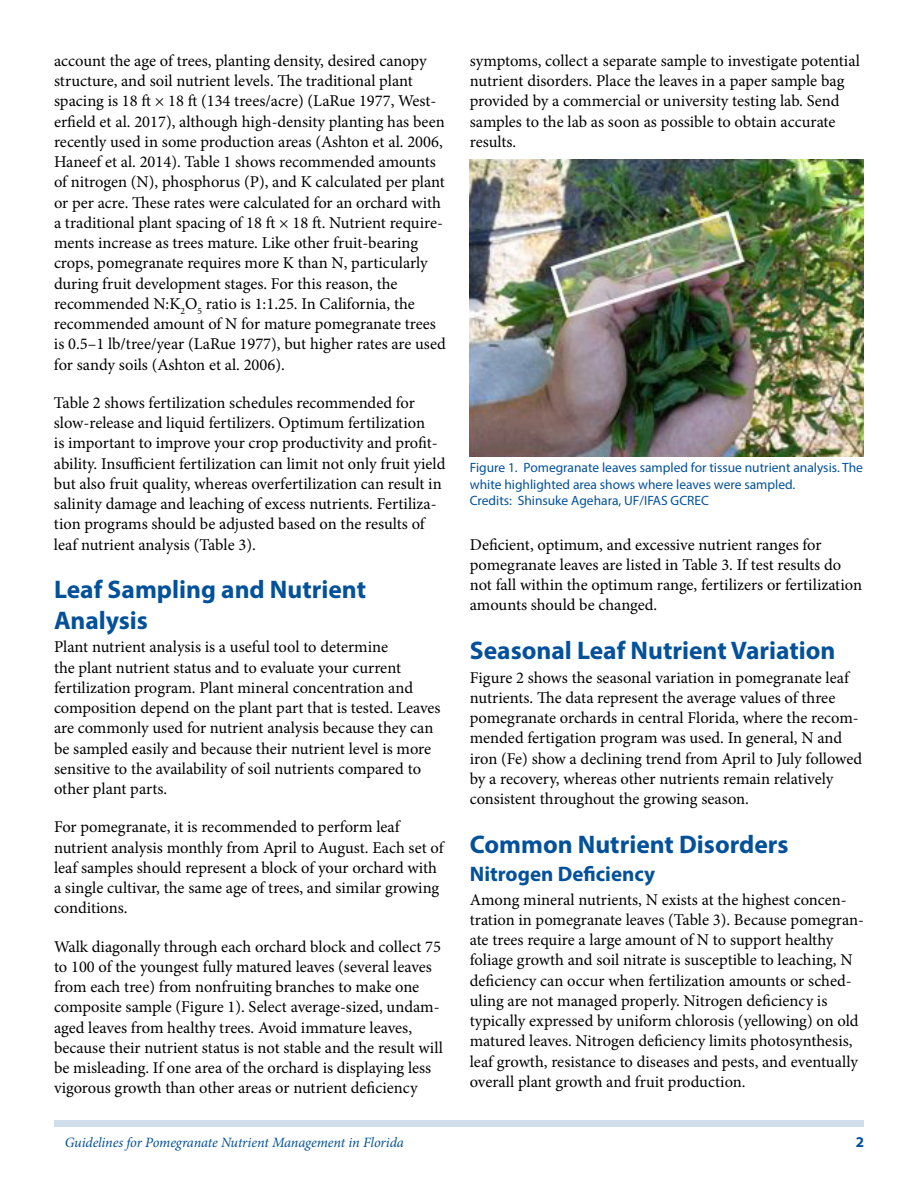
<style>
.page{position:relative;width:918px;height:1188px;background:#fff}
.page>*{position:absolute;margin:0;border:0;box-sizing:border-box;transform-origin:0 0}
.t1{font:700 25.5px/30.6px "Myriad Pro";color:#03519a}
.t2{font:700 21px "Myriad Pro";color:#03519a}
.t3{font:16.5px/20.2px "Minion Pro";color:#000}
.t4{font:700 15px "Myriad Pro";color:#03519a}
.t5{font:italic 14.25px "Minion Pro";letter-spacing:-.01em;color:#03519a}
.t6{font:13.5px/16.5px "Myriad Pro";color:#03519a}
</style>
<div class="page">
<div style="left:54px;top:1120px;width:810px;height:7px;background:#d0ddea"></div>
<img style="left:470px;top:160px;width:394px;height:297px">
<p class="t3" style="left:54px;top:51px;width:393px">account the age of trees, planting density, desired canopy structure, and soil nutrient levels. The traditional plant spacing is 18 ft × 18 ft (134 trees/acre) (LaRue 1977, West&shy;erfield et al. 2017), although high-density planting has been recently used in some production areas (Ashton et al. 2006, Haneef et al. 2014). Table 1 shows recommended amounts of nitrogen (N), phosphorus (P), and K calculated per plant or per acre. These rates were calculated for an orchard with a traditional plant spacing of 18 ft × 18 ft. Nutrient require&shy;ments increase as trees mature. Like other fruit-bearing crops, pomegranate requires more K than N, particularly during fruit development stages. For this reason, the recommended N:K<sub>2</sub>O<sub>5</sub> ratio is 1:1.25. In California, the recommended amount of N for mature pomegranate trees is 0.5–1 lb/tree/year (LaRue 1977), but higher rates are used for sandy soils (Ashton et al. 2006).</p>
<p class="t3" style="left:54px;top:393px;width:393px">Table 2 shows fertilization schedules recommended for slow-release and liquid fertilizers. Optimum fertilization<br>is important to improve your crop productivity and profit&shy;ability. Insufficient fertilization can limit not only fruit yield but also fruit quality, whereas overfertilization can result in salinity damage and leaching of excess nutrients. Fertiliza&shy;tion programs should be adjusted based on the results of leaf nutrient analysis (Table 3).</p>
<h1 class="t1" style="left:54px;top:574px;width:314px">Leaf Sampling and Nutrient<br>Analysis</h1>
<p class="t3" style="left:54px;top:637px;width:388px">Plant nutrient analysis is a useful tool to determine<br>the plant nutrient status and to evaluate your current fertilization program. Plant mineral concentration and composition depend on the plant part that is tested. Leaves are commonly used for nutrient analysis because they can be sampled easily and because their nutrient level is more sensitive to the availability of soil nutrients compared to other plant parts.</p>
<p class="t3" style="left:54px;top:817px;width:391px">For pomegranate, it is recommended to perform leaf nutrient analysis monthly from April to August. Each set of leaf samples should represent a block of your orchard with a single cultivar, the same age of trees, and similar growing conditions.</p>
<p class="t3" style="left:54px;top:936px;width:390px">Walk diagonally through each orchard block and collect 75 to 100 of the youngest fully matured leaves (several leaves from each tree) from nonfruiting branches to make one composite sample (Figure 1). Select average-sized, undam&shy;aged leaves from healthy trees. Avoid immature leaves, because their nutrient status is not stable and the result will be misleading. If one area of the orchard is displaying less vigorous growth than other areas or nutrient deficiency</p>
<p class="t3" style="left:470px;top:51px;width:392px">symptoms, collect a separate sample to investigate potential nutrient disorders. Place the leaves in a paper sample bag provided by a commercial or university testing lab. Send samples to the lab as soon as possible to obtain accurate results.</p>
<p class="t6" style="left:470px;top:459px;width:395px">Figure 1. Pomegranate leaves sampled for tissue nutrient analysis. The white highlighted area shows where leaves were sampled.<br>Credits: Shinsuke Agehara, UF/IFAS GCREC</p>
<p class="t3" style="left:470px;top:534px;width:394px">Deficient, optimum, and excessive nutrient ranges for pomegranate leaves are listed in Table 3. If test results do not fall within the optimum range, fertilizers or fertilization amounts should be changed.</p>
<h1 class="t1" style="left:470px;top:634px;width:367px">Seasonal Leaf Nutrient Variation</h1>
<p class="t3" style="left:470px;top:667px;width:394px">Figure 2 shows the seasonal variation in pomegranate leaf nutrients. The data represent the average values of three pomegranate orchards in central Florida, where the recom&shy;mended fertigation program was used. In general, N and iron (Fe) show a declining trend from April to July followed by a recovery, whereas other nutrients remain relatively consistent throughout the growing season.</p>
<h1 class="t1" style="left:470px;top:828px;width:320px">Common Nutrient Disorders</h1>
<p class="t2" style="left:470px;top:860px;width:187px">Nitrogen Deficiency</p>
<p class="t3" style="left:470px;top:889px;width:396px">Among mineral nutrients, N exists at the highest concen&shy;tration in pomegranate leaves (Table 3). Because pomegran&shy;ate trees require a large amount of N to support healthy foliage growth and soil nitrate is susceptible to leaching, N deficiency can occur when fertilization amounts or sched&shy;uling are not managed properly. Nitrogen deficiency is typically expressed by uniform chlorosis (yellowing) on old matured leaves. Nitrogen deficiency limits photosynthesis, leaf growth, resistance to diseases and pests, and eventually overall plant growth and fruit production.</p>
<p class="t5" style="left:65px;top:1133px;width:341px">Guidelines for Pomegranate Nutrient Management in Florida</p>
<p class="t4" style="left:856px;top:1133px;width:10px">2</p>
</div>
